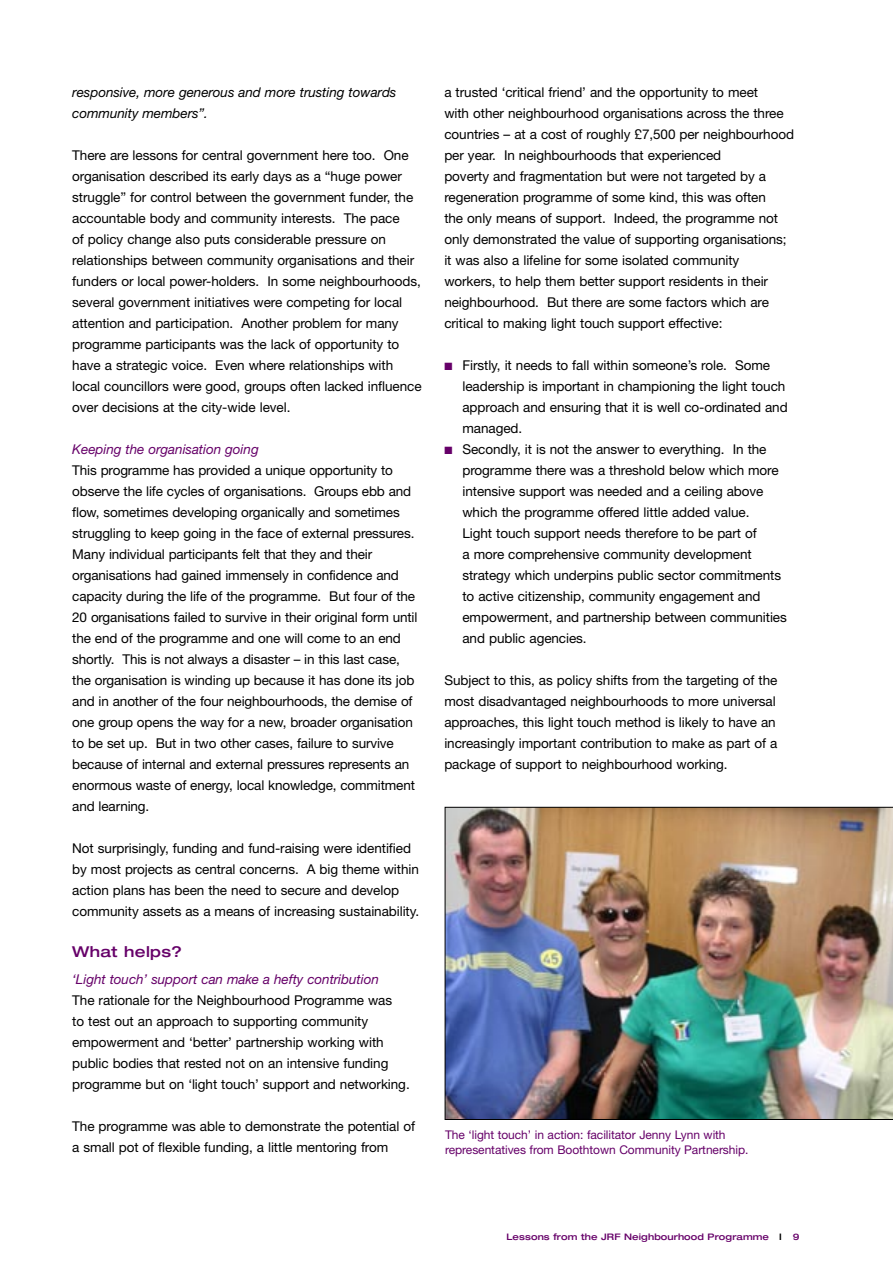
<style>
.page{position:relative;width:893px;height:1263px;background:#fff}
.page>*{position:absolute;margin:0;border:0;box-sizing:border-box;transform-origin:0 0}
.t1{font:500 expanded 15px "Helvetica Neue";letter-spacing:.025em;color:#660069}
.t2{font:13.5px/21px "Helvetica Neue";letter-spacing:-.005em;color:#000}
.t3{font:italic 13.5px "Helvetica Neue";letter-spacing:-.005em;color:#660069}
.t4{font:italic 13.5px/21px "Helvetica Neue";letter-spacing:-.005em;color:#000}
.t5{font:12px/15px "Helvetica Neue";letter-spacing:-.005em;color:#660069}
.t6{font:500 expanded 9px "Helvetica Neue";letter-spacing:.01em;color:#660069}
.s1{color:#660069}
.s2{color:#000}
</style>
<div class="page">
<img style="left:445px;top:807px;width:448px;height:313px">
<p class="t4" style="left:72px;top:82px;width:326px">responsive, more generous and more trusting towards community members”.</p>
<p class="t2" style="left:72px;top:145px;width:351px">There are lessons for central government here too. One organisation described its early days as a “huge power struggle” for control between the government funder, the accountable body and community interests. The pace<br>of policy change also puts considerable pressure on relationships between community organisations and their funders or local power-holders. In some neighbourhoods, several government initiatives were competing for local attention and participation. Another problem for many programme participants was the lack of opportunity to have a strategic voice. Even where relationships with local councillors were good, groups often lacked influence over decisions at the city-wide level.</p>
<p class="t3" style="left:72px;top:441px;width:188px">Keeping the organisation going</p>
<p class="t2" style="left:72px;top:460px;width:347px">This programme has provided a unique opportunity to observe the life cycles of organisations. Groups ebb and flow, sometimes developing organically and sometimes struggling to keep going in the face of external pressures.<br>Many individual participants felt that they and their organisations had gained immensely in confidence and capacity during the life of the programme. But four of the 20 organisations failed to survive in their original form until the end of the programme and one will come to an end shortly. This is not always a disaster – in this last case, the organisation is winding up because it has done its job and in another of the four neighbourhoods, the demise of one group opens the way for a new, broader organisation to be set up. But in two other cases, failure to survive because of internal and external pressures represents an enormous waste of energy, local knowledge, commitment and learning.</p>
<p class="t2" style="left:72px;top:838px;width:348px">Not surprisingly, funding and fund-raising were identified by most projects as central concerns. A big theme within action plans has been the need to secure and develop community assets as a means of increasing sustainability.</p>
<p class="t1" style="left:72px;top:942px;width:111px">What helps?</p>
<p class="t3" style="left:72px;top:971px;width:308px">‘Light touch’ support can make a hefty contribution</p>
<p class="t2" style="left:72px;top:989px;width:339px">The rationale for the Neighbourhood Programme was<br>to test out an approach to supporting community empowerment and ‘better’ partnership working with public bodies that rested not on an intensive funding programme but on ‘light touch’ support and networking.</p>
<p class="t2" style="left:72px;top:1115px;width:344px">The programme was able to demonstrate the potential of a small pot of flexible funding, a little mentoring from</p>
<p class="t2" style="left:444px;top:82px;width:351px">a trusted ‘critical friend’ and the opportunity to meet<br>with other neighbourhood organisations across the three countries – at a cost of roughly £7,500 per neighbourhood per year. In neighbourhoods that experienced<br>poverty and fragmentation but were not targeted by a regeneration programme of some kind, this was often<br>the only means of support. Indeed, the programme not only demonstrated the value of supporting organisations; it was also a lifeline for some isolated community<br>workers, to help them better support residents in their neighbourhood. But there are some factors which are critical to making light touch support effective:</p>
<p class="t2" style="left:462px;top:355px;width:327px;text-indent:-18px"><span class="s1">■</span> Firstly, it needs to fall within someone’s role. Some leadership is important in championing the light touch approach and ensuring that it is well co-ordinated and managed.</p>
<p class="t2" style="left:462px;top:439px;width:326px;text-indent:-18px"><span class="s1">■</span> Secondly, it is not the answer to everything. In the programme there was a threshold below which more intensive support was needed and a ceiling above which the programme offered little added value.<br>Light touch support needs therefore to be part of<br>a more comprehensive community development strategy which underpins public sector commitments to active citizenship, community engagement and empowerment, and partnership between communities and public agencies.</p>
<p class="t2" style="left:444px;top:670px;width:335px">Subject to this, as policy shifts from the targeting of the most disadvantaged neighbourhoods to more universal approaches, this light touch method is likely to have an increasingly important contribution to make as part of a package of support to neighbourhood working.</p>
<p class="t5" style="left:445px;top:1127px;width:305px">The ‘light touch’ in action: facilitator Jenny Lynn with representatives from Boothtown Community Partnership.</p>
<p class="t6" style="left:507px;top:1231px;width:294px">Lessons from the JRF Neighbourhood Programme <span class="s2">I</span> 9</p>
</div>
